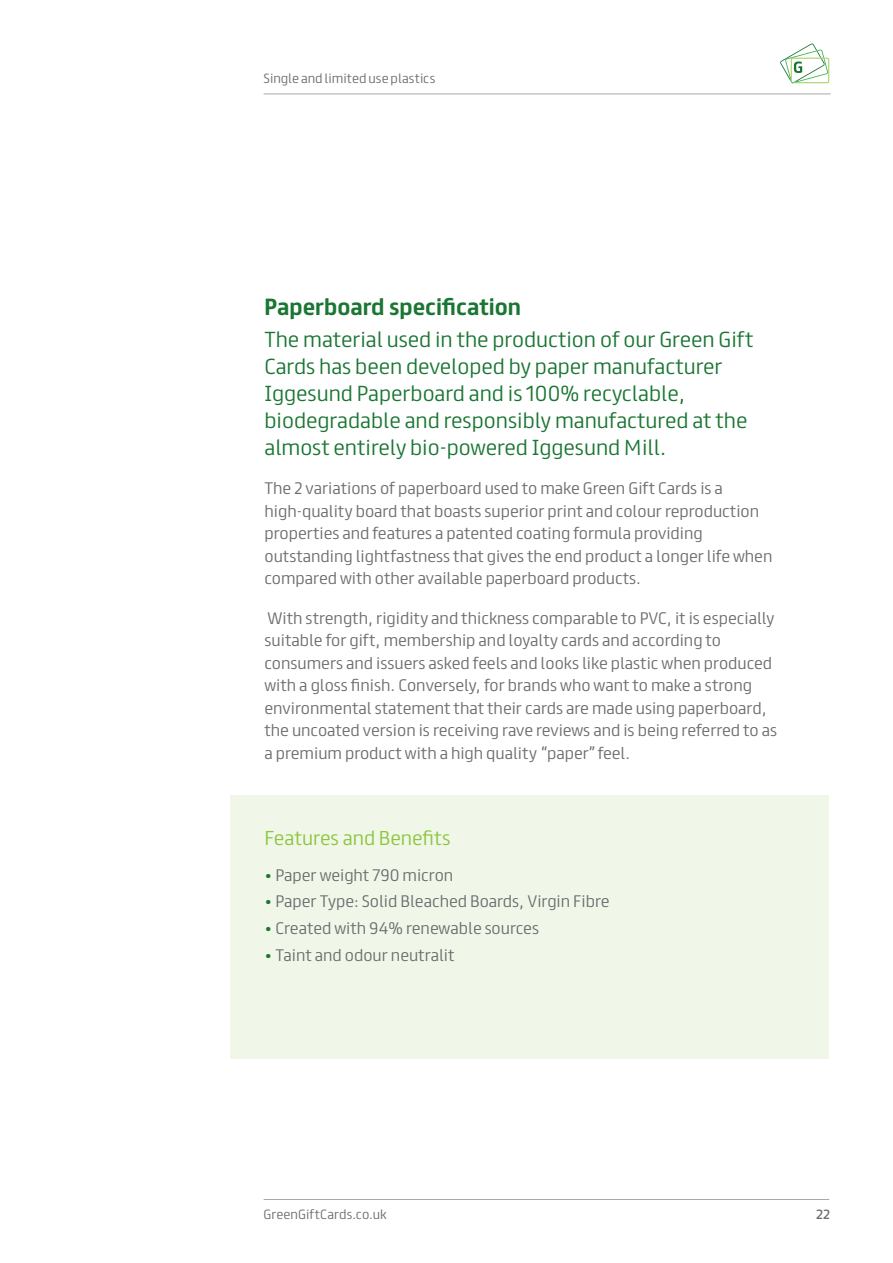
<style>
.page{position:relative;width:893px;height:1263px;background:#fff}
.page>*{position:absolute;margin:0;border:0;box-sizing:border-box;transform-origin:0 0}
.t1{font:700 21px "FS Truman";color:#1a7633}
.t2{font:300 19.5px/27px "FS Truman";color:#1a7633}
.t3{font:300 18px "FS Truman";color:#8bc63e}
.t4{font:300 15px/22.5px "FS Truman";color:#6c6d70}
.t5{font:300 12px "FS Truman";letter-spacing:.005em;color:#6c6d70}
.t6{font:12px "FS Truman";color:#6c6d70}
.s1{color:#1a7633}
</style>
<div class="page">
<svg style="left:780px;top:44px;width:49px;height:39px"></svg>
<hr style="left:264px;top:94px;width:567px;height:1px;background:#a8a9ad">
<hr style="left:264px;top:1199px;width:565px;height:1px;background:#a8a9ad">
<div style="left:230px;top:795px;width:599px;height:264px;background:#f1f7e8"></div>
<p class="t5" style="left:264px;top:68px;width:173px">Single and limited use plastics</p>
<p class="t1" style="left:264px;top:289px;width:258px">Paperboard specification</p>
<p class="t2" style="left:264px;top:324px;width:490px">The material used in the production of our Green Gift Cards has been developed by paper manufacturer Iggesund Paperboard and is 100% recyclable, biodegradable and responsibly manufactured at the almost entirely bio-powered Iggesund Mill.</p>
<p class="t4" style="left:264px;top:476px;width:509px">The 2 variations of paperboard used to make Green Gift Cards is a high-quality board that boasts superior print and colour reproduction properties and features a patented coating formula providing outstanding lightfastness that gives the end product a longer life when compared with other available paperboard products.</p>
<p class="t4" style="left:264px;top:605px;width:514px">With strength, rigidity and thickness comparable to PVC, it is especially suitable for gift, membership and loyalty cards and according to consumers and issuers asked feels and looks like plastic when produced with a gloss finish. Conversely, for brands who want to make a strong environmental statement that their cards are made using paperboard, the uncoated version is receiving rave reviews and is being referred to as a premium product with a high quality “paper” feel.</p>
<p class="t3" style="left:264px;top:823px;width:187px">Features and Benefits</p>
<p class="t4" style="left:264px;top:862px;width:190px"><span class="s1">•</span> Paper weight 790 micron</p>
<p class="t4" style="left:264px;top:889px;width:347px"><span class="s1">•</span> Paper Type: Solid Bleached Boards, Virgin Fibre</p>
<p class="t4" style="left:264px;top:916px;width:276px"><span class="s1">•</span> Created with 94% renewable sources</p>
<p class="t4" style="left:264px;top:942px;width:192px"><span class="s1">•</span> Taint and odour neutralit</p>
<p class="t5" style="left:264px;top:1204px;width:124px">GreenGiftCards.co.uk</p>
<p class="t6" style="left:816px;top:1204px;width:15px">22</p>
</div>
